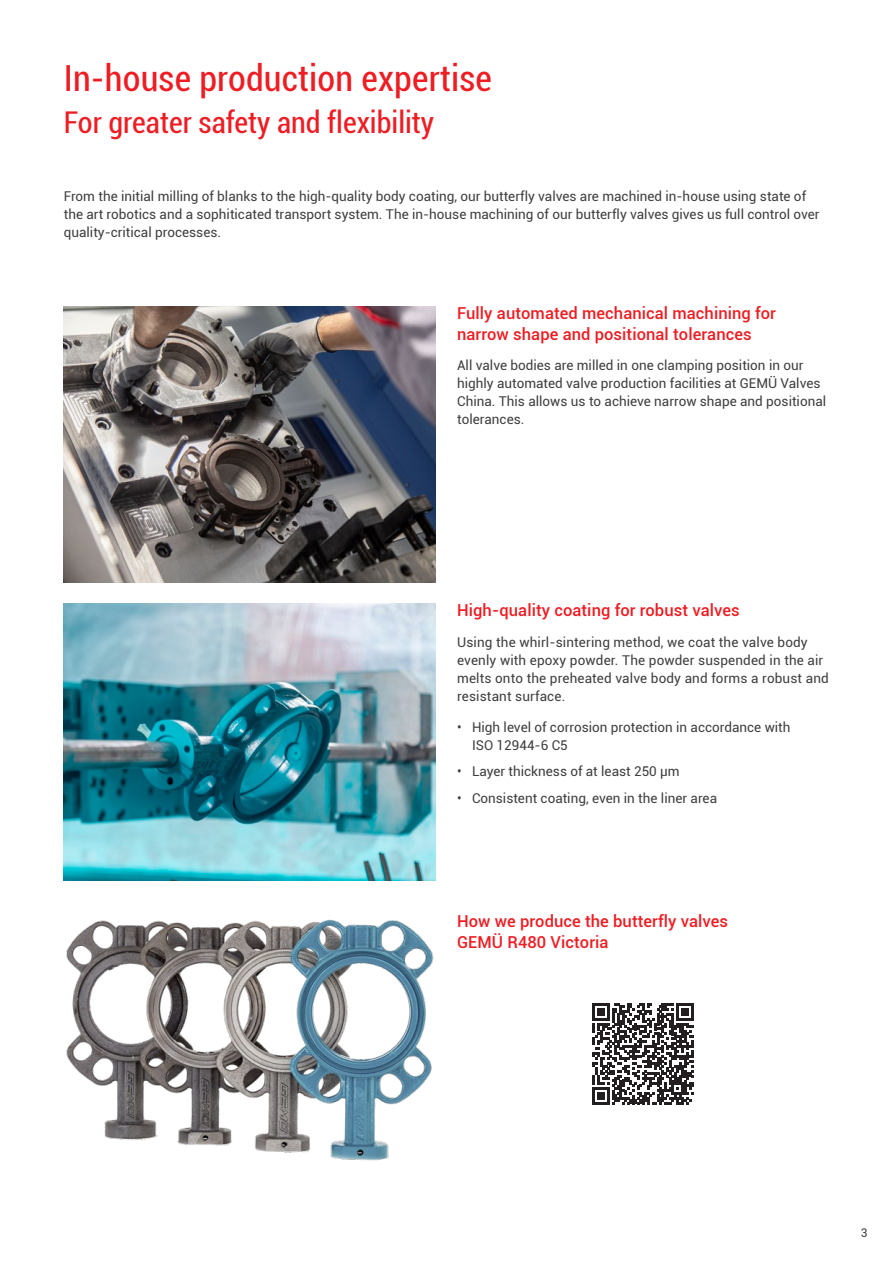
<style>
.page{position:relative;width:893px;height:1263px;background:#fff}
.page>*{position:absolute;margin:0;border:0;box-sizing:border-box;transform-origin:0 0}
.t1{font:condensed 36px "Roboto";letter-spacing:.005em;color:#ee1d23}
.t2{font:condensed 30px "Roboto";color:#ee1d23}
.t3{font:500 16.5px/21px "Roboto";letter-spacing:.005em;color:#ee1d23}
.t4{font:13.5px/18px "Roboto";color:#3e3e3f}
.t5{font:12px "Roboto";color:#3e3e3f}
</style>
<div class="page">
<img style="left:66px;top:919px;width:368px;height:242px">
<img style="left:64px;top:306px;width:372px;height:277px">
<img style="left:64px;top:604px;width:372px;height:276px">
<svg style="left:592px;top:1003px;width:102px;height:101px"></svg>
<h1 class="t1" style="left:64px;top:53px;width:430px">In-house production expertise</h1>
<h2 class="t2" style="left:64px;top:101px;width:372px">For greater safety and flexibility</h2>
<p class="t4" style="left:64px;top:187px;width:757px">From the initial milling of blanks to the high-quality body coating, our butterfly valves are machined in-house using state of the art robotics and a sophiticated transport system. The in-house machining of our butterfly valves gives us full control over quality-critical processes.</p>
<p class="t3" style="left:457px;top:302px;width:320px">Fully automated mechanical machining for narrow shape and positional tolerances</p>
<p class="t4" style="left:457px;top:356px;width:371px">All valve bodies are milled in one clamping position in our highly automated valve production facilities at GEMÜ Valves China. This allows us to achieve narrow shape and positional tolerances.</p>
<p class="t3" style="left:457px;top:599px;width:284px">High-quality coating for robust valves</p>
<p class="t4" style="left:457px;top:633px;width:373px">Using the whirl-sintering method, we coat the valve body evenly with epoxy powder. The powder suspended in the air melts onto the preheated valve body and forms a robust and resistant surface.</p>
<p class="t4" style="left:472px;top:717px;width:320px;text-indent:-15px">• High level of corrosion protection in accordance with<br>ISO 12944-6 C5</p>
<p class="t4" style="left:457px;top:762px;width:224px">• Layer thickness of at least 250 µm</p>
<p class="t4" style="left:457px;top:788px;width:261px">• Consistent coating, even in the liner area</p>
<p class="t3" style="left:457px;top:910px;width:273px">How we produce the butterfly valves<br>GEMÜ R480 Victoria</p>
<p class="t5" style="left:861px;top:1225px;width:8px">3</p>
</div>
